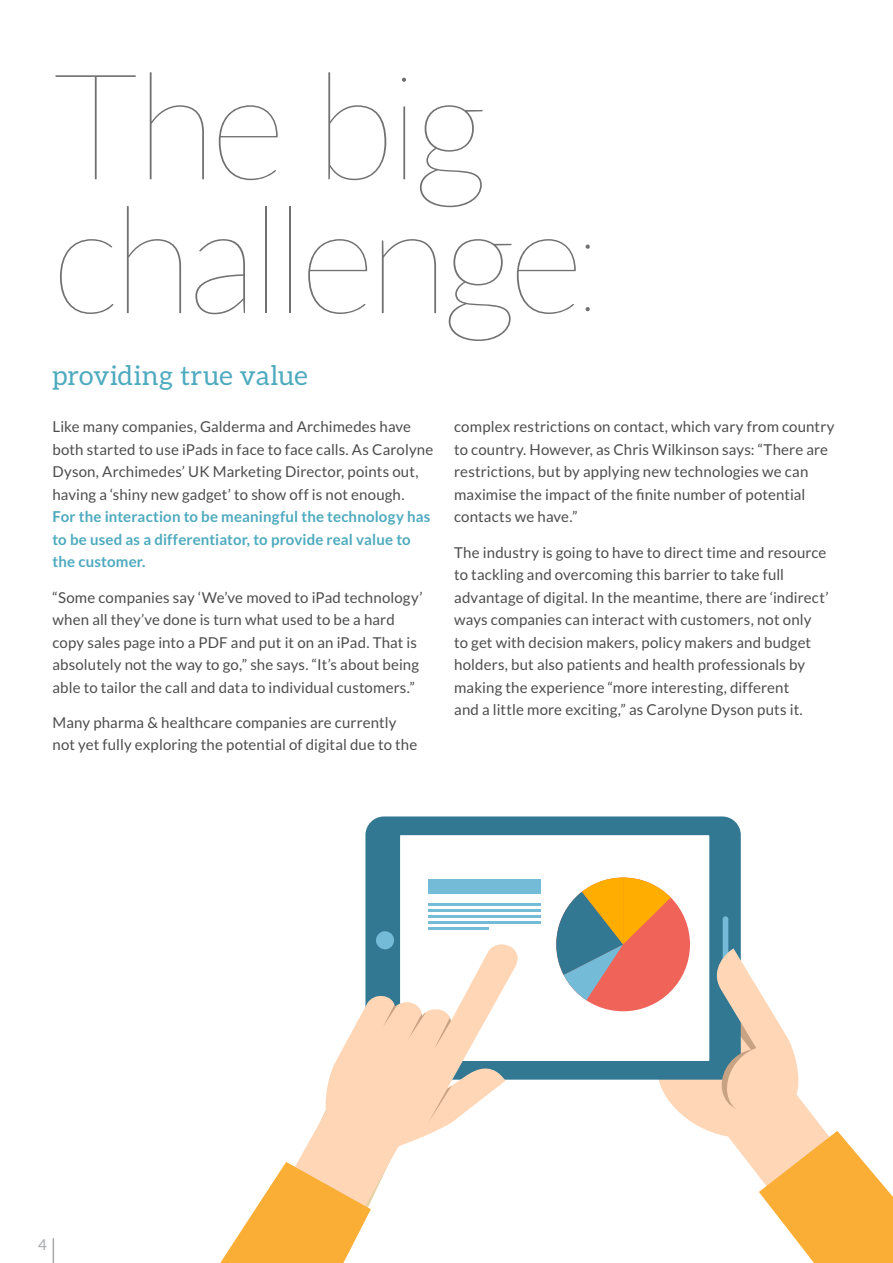
<style>
.page{position:relative;width:893px;height:1263px;background:#fff}
.page>*{position:absolute;margin:0;border:0;box-sizing:border-box;transform-origin:0 0}
.t1{font:100 148.5px/133.8px "Lato";letter-spacing:-.04em;color:#717171}
.t2{font:27px "Aleo";letter-spacing:.015em;color:#4eaabf}
.t3{font:15px/22.5px "Lato";letter-spacing:.005em;color:#4d4d4d}
.t4{font:700 15px/22.5px "Lato";letter-spacing:.01em;color:#4eaabf}
.t5{font:15px "Lato";color:#a7a9ac}
</style>
<div class="page">
<svg style="left:53px;top:1238px;width:1px;height:25px"></svg>
<div style="left:365px;top:816px;width:376px;height:264px;background:#327893;border-radius:19px"></div>
<div style="left:400px;top:835px;width:309px;height:226px;background:#fff"></div>
<svg style="left:220px;top:930px;width:306px;height:333px"></svg>
<hr style="left:428px;top:903px;width:113px;height:3px;background:#73bbd7">
<hr style="left:428px;top:909px;width:113px;height:3px;background:#73bbd7">
<hr style="left:428px;top:915px;width:113px;height:3px;background:#73bbd7">
<hr style="left:428px;top:921px;width:113px;height:3px;background:#73bbd7">
<hr style="left:428px;top:927px;width:61px;height:3px;background:#73bbd7">
<div style="left:428px;top:879px;width:113px;height:15px;background:#73bbd7"></div>
<svg style="left:556px;top:877px;width:337px;height:386px"></svg>
<svg style="left:402px;top:78px;width:4px;height:4px"></svg>
<svg style="left:586px;top:244px;width:4px;height:5px"></svg>
<svg style="left:586px;top:307px;width:4px;height:4px"></svg>
<h1 class="t1" style="left:53px;top:61px;width:533px">The big challenge</h1>
<h2 class="t2" style="left:53px;top:361px;width:257px">providing true value</h2>
<p class="t3" style="left:53px;top:416px;width:382px">Like many companies, Galderma and Archimedes have both started to use iPads in face to face calls. As Carolyne Dyson, Archimedes’ UK Marketing Director, points out, having a ‘shiny new gadget’ to show off is not enough.</p>
<p class="t4" style="left:53px;top:505px;width:379px">For the interaction to be meaningful the technology has to be used as a differentiator, to provide real value to the customer.</p>
<p class="t3" style="left:53px;top:586px;width:371px">“Some companies say ‘We’ve moved to iPad technology’ when all they’ve done is turn what used to be a hard copy sales page into a PDF and put it on an iPad. That is absolutely not the way to go,” she says. “It’s about being able to tailor the call and data to individual customers.”</p>
<p class="t3" style="left:53px;top:711px;width:366px">Many pharma &amp; healthcare companies are currently not yet fully exploring the potential of digital due to the</p>
<p class="t3" style="left:454px;top:416px;width:382px">complex restrictions on contact, which vary from country to country. However, as Chris Wilkinson says: “There are restrictions, but by applying new technologies we can maximise the impact of the finite number of potential contacts we have.”</p>
<p class="t3" style="left:454px;top:541px;width:376px">The industry is going to have to direct time and resource to tackling and overcoming this barrier to take full advantage of digital. In the meantime, there are ‘indirect’ ways companies can interact with customers, not only to get with decision makers, policy makers and budget holders, but also patients and health professionals by making the experience “more interesting, different<br>and a little more exciting,” as Carolyne Dyson puts it.</p>
<p class="t5" style="left:38px;top:1236px;width:10px">4</p>
</div>
